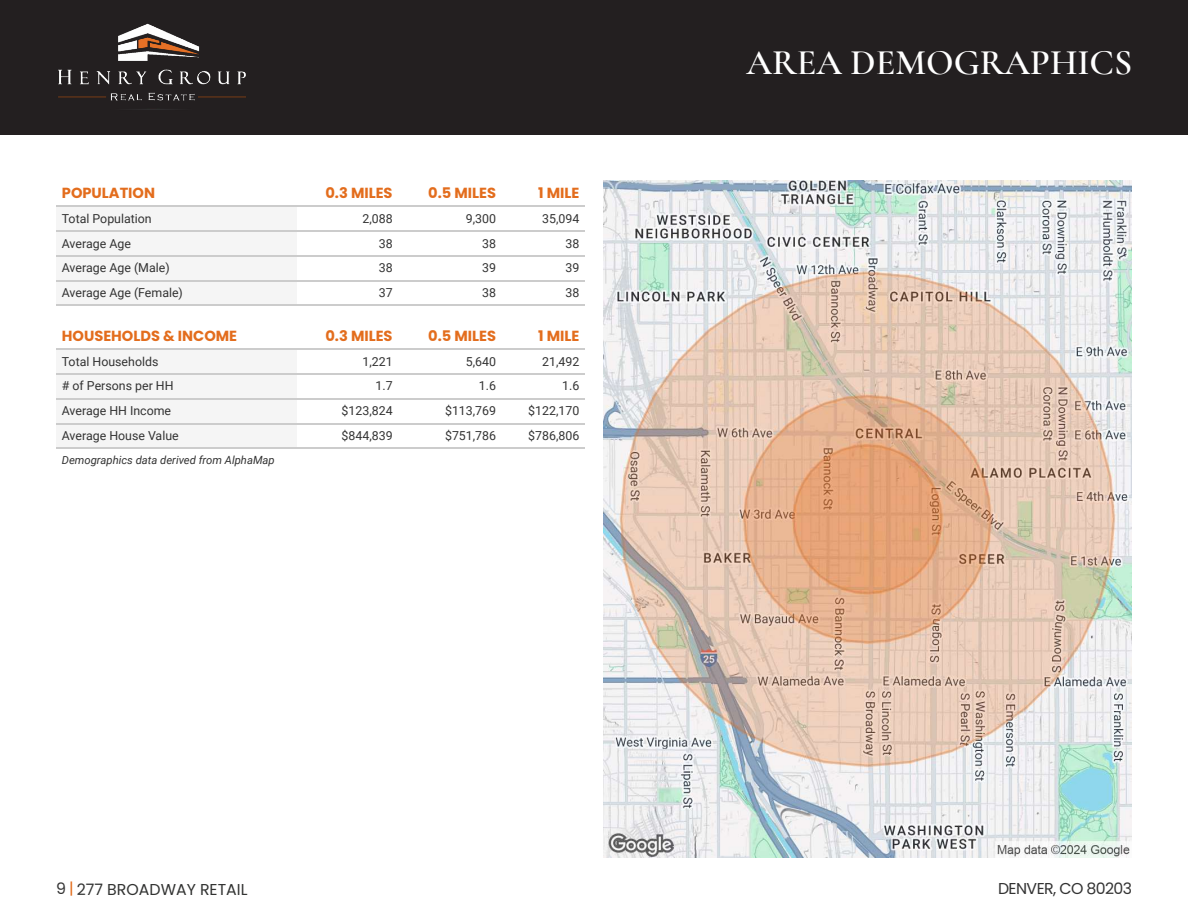
<style>
.page{position:relative;width:1188px;height:918px;background:#fff}
.page>*{position:absolute;margin:0;border:0;box-sizing:border-box;transform-origin:0 0}
.t1{font:600 36px "Cormorant Garamond";color:#fff}
.t2{font:33.75px "Compass Serif";color:#fff}
.t3{font:15.75px "Poppins";letter-spacing:-.035em;color:#333}
.t4{font:15.75px "Poppins";color:#323332}
.t5{font:700 14.7px "Poppins";color:#e36d1d}
.t6{font:12.3px "Roboto";color:#333}
.t7{font:italic 11.25px "Roboto";color:#333}
.s1{color:#e36d1d}
</style>
<div class="page">
<div style="left:56px;top:207px;width:241px;height:24px;background:#f5f5f5"></div>
<div style="left:56px;top:231px;width:241px;height:24px;background:#f5f5f5"></div>
<div style="left:56px;top:255px;width:241px;height:25px;background:#f5f5f5"></div>
<div style="left:56px;top:280px;width:241px;height:25px;background:#f5f5f5"></div>
<div style="left:56px;top:350px;width:241px;height:24px;background:#f5f5f5"></div>
<div style="left:56px;top:374px;width:241px;height:24px;background:#f5f5f5"></div>
<div style="left:56px;top:398px;width:241px;height:25px;background:#f5f5f5"></div>
<div style="left:56px;top:423px;width:241px;height:25px;background:#f5f5f5"></div>
<hr style="left:502px;top:448px;width:83px;height:1px;background:#ccc">
<hr style="left:398px;top:448px;width:104px;height:1px;background:#ccc">
<hr style="left:297px;top:448px;width:101px;height:1px;background:#ccc">
<hr style="left:56px;top:448px;width:241px;height:1px;background:#ccc">
<hr style="left:502px;top:423px;width:83px;height:1px;background:#ccc">
<hr style="left:398px;top:423px;width:104px;height:1px;background:#ccc">
<hr style="left:297px;top:423px;width:101px;height:1px;background:#ccc">
<hr style="left:56px;top:423px;width:241px;height:1px;background:#ccc">
<hr style="left:502px;top:398px;width:83px;height:1px;background:#ccc">
<hr style="left:398px;top:398px;width:104px;height:1px;background:#ccc">
<hr style="left:297px;top:398px;width:101px;height:1px;background:#ccc">
<hr style="left:56px;top:398px;width:241px;height:1px;background:#ccc">
<hr style="left:502px;top:374px;width:83px;height:1px;background:#ccc">
<hr style="left:398px;top:374px;width:104px;height:1px;background:#ccc">
<hr style="left:297px;top:374px;width:101px;height:1px;background:#ccc">
<hr style="left:56px;top:374px;width:241px;height:1px;background:#ccc">
<hr style="left:502px;top:349px;width:83px;height:1px;background:#ccc">
<hr style="left:398px;top:349px;width:104px;height:1px;background:#ccc">
<hr style="left:297px;top:349px;width:101px;height:1px;background:#ccc">
<hr style="left:56px;top:349px;width:241px;height:1px;background:#ccc">
<hr style="left:502px;top:305px;width:83px;height:1px;background:#ccc">
<hr style="left:398px;top:305px;width:104px;height:1px;background:#ccc">
<hr style="left:297px;top:305px;width:101px;height:1px;background:#ccc">
<hr style="left:56px;top:305px;width:241px;height:1px;background:#ccc">
<hr style="left:502px;top:280px;width:83px;height:1px;background:#ccc">
<hr style="left:398px;top:280px;width:104px;height:1px;background:#ccc">
<hr style="left:297px;top:280px;width:101px;height:1px;background:#ccc">
<hr style="left:56px;top:280px;width:241px;height:1px;background:#ccc">
<hr style="left:502px;top:255px;width:83px;height:1px;background:#ccc">
<hr style="left:398px;top:255px;width:104px;height:1px;background:#ccc">
<hr style="left:297px;top:255px;width:101px;height:1px;background:#ccc">
<hr style="left:56px;top:255px;width:241px;height:1px;background:#ccc">
<hr style="left:502px;top:231px;width:83px;height:1px;background:#ccc">
<hr style="left:398px;top:231px;width:104px;height:1px;background:#ccc">
<hr style="left:297px;top:231px;width:101px;height:1px;background:#ccc">
<hr style="left:56px;top:231px;width:241px;height:1px;background:#ccc">
<hr style="left:502px;top:206px;width:83px;height:1px;background:#ccc">
<hr style="left:398px;top:206px;width:104px;height:1px;background:#ccc">
<hr style="left:297px;top:206px;width:101px;height:1px;background:#ccc">
<hr style="left:56px;top:206px;width:241px;height:1px;background:#ccc">
<img style="left:603px;top:180px;width:529px;height:677px">
<div style="left:0;top:0;width:1188px;height:135px;background:#231f20"></div>
<img style="left:58px;top:23px;width:188px;height:87px">
<p class="t5" style="left:62px;top:184px;width:95px">POPULATION</p>
<p class="t5" style="left:325px;top:184px;width:69px">0.3 MILES</p>
<p class="t5" style="left:428px;top:184px;width:69px">0.5 MILES</p>
<p class="t5" style="left:538px;top:184px;width:43px">1 MILE</p>
<p class="t6" style="left:62px;top:210px;width:91px">Total Population</p>
<p class="t6" style="left:362px;top:210px;width:32px">2,088</p>
<p class="t6" style="left:466px;top:210px;width:32px">9,300</p>
<p class="t6" style="left:542px;top:210px;width:39px">35,094</p>
<p class="t6" style="left:62px;top:235px;width:71px">Average Age</p>
<p class="t6" style="left:379px;top:235px;width:15px">38</p>
<p class="t6" style="left:482px;top:235px;width:15px">38</p>
<p class="t6" style="left:565px;top:235px;width:15px">38</p>
<p class="t6" style="left:62px;top:259px;width:109px">Average Age (Male)</p>
<p class="t6" style="left:379px;top:259px;width:15px">38</p>
<p class="t6" style="left:482px;top:259px;width:15px">39</p>
<p class="t6" style="left:565px;top:259px;width:15px">39</p>
<p class="t6" style="left:62px;top:284px;width:123px">Average Age (Female)</p>
<p class="t6" style="left:379px;top:284px;width:15px">37</p>
<p class="t6" style="left:482px;top:284px;width:15px">38</p>
<p class="t6" style="left:565px;top:284px;width:15px">38</p>
<p class="t5" style="left:62px;top:327px;width:177px">HOUSEHOLDS &amp; INCOME</p>
<p class="t5" style="left:325px;top:327px;width:69px">0.3 MILES</p>
<p class="t5" style="left:428px;top:327px;width:69px">0.5 MILES</p>
<p class="t5" style="left:538px;top:327px;width:43px">1 MILE</p>
<p class="t6" style="left:62px;top:353px;width:98px">Total Households</p>
<p class="t6" style="left:362px;top:353px;width:32px">1,221</p>
<p class="t6" style="left:466px;top:353px;width:32px">5,640</p>
<p class="t6" style="left:542px;top:353px;width:39px">21,492</p>
<p class="t6" style="left:62px;top:377px;width:113px"># of Persons per HH</p>
<p class="t6" style="left:375px;top:377px;width:19px">1.7</p>
<p class="t6" style="left:479px;top:377px;width:19px">1.6</p>
<p class="t6" style="left:562px;top:377px;width:19px">1.6</p>
<p class="t6" style="left:62px;top:402px;width:111px">Average HH Income</p>
<p class="t6" style="left:342px;top:402px;width:53px">$123,824</p>
<p class="t6" style="left:445px;top:402px;width:53px">$113,769</p>
<p class="t6" style="left:528px;top:402px;width:53px">$122,170</p>
<p class="t6" style="left:62px;top:427px;width:118px">Average House Value</p>
<p class="t6" style="left:342px;top:427px;width:53px">$844,839</p>
<p class="t6" style="left:445px;top:427px;width:53px">$751,786</p>
<p class="t6" style="left:528px;top:427px;width:53px">$786,806</p>
<p class="t7" style="left:62px;top:452px;width:214px">Demographics data derived from AlphaMap</p>
<p class="t2" style="left:756px;top:43px;width:378px">AREA DEMOGRAPHICS</p>
<p class="t1" style="left:746px;top:40px;width:388px">AREA DEMOGRAPHICS</p>
<p class="t3" style="left:56px;top:880px;width:151px">9 <span class="s1">|</span> BAKER COMMONS</p>
<p class="t3" style="left:998px;top:880px;width:136px">DENVER, CO 80203</p>
<p class="t4" style="left:77px;top:880px;width:172px">277 BROADWAY RETAIL</p>
</div>
